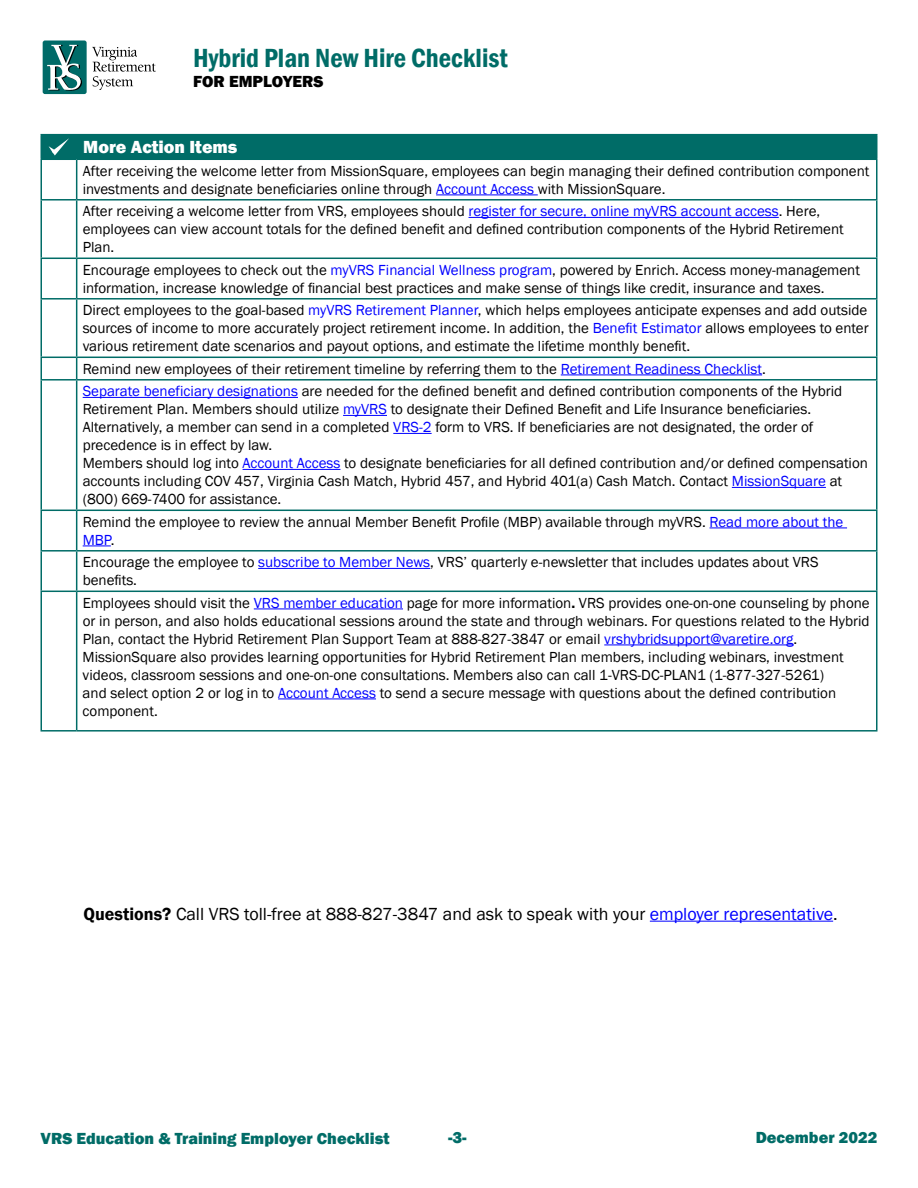
<style>
.page{position:relative;width:918px;height:1188px;background:#fff}
.page>*{position:absolute;margin:0;border:0;box-sizing:border-box;transform-origin:0 0}
.t1{font:600 condensed 27px "Franklin Gothic";color:#006c67}
.t2{font:18px "Franklin Gothic";color:#000}
.t3{font:800 18px "Franklin Gothic";color:#fff}
.t4{font:800 16.5px "Franklin Gothic";color:#006c67}
.t5{font:800 16.5px "Franklin Gothic";color:#000}
.t6{font:15px/18px "Franklin Gothic";color:#000}
.s1{color:#00f}
.s2{font-weight:600}
</style>
<div class="page">
<hr style="left:650px;top:921px;width:183px;height:1px;background:#00f">
<div style="left:43px;top:41px;width:44px;height:53px;background:#006b68;border-radius:2px"></div>
<svg style="left:92px;top:47px;width:64px;height:43px"></svg>
<svg style="left:47px;top:45px;width:35px;height:46px"></svg>
<div style="left:41px;top:135px;width:836px;height:24px;background:#006c67"></div>
<hr style="left:40px;top:135px;width:2px;height:24px;background:#006c67">
<hr style="left:40px;top:134px;width:37px;height:1px;background:#006c67">
<hr style="left:77px;top:134px;width:801px;height:1px;background:#006c67">
<hr style="left:876px;top:135px;width:2px;height:24px;background:#006c67">
<hr style="left:40px;top:160px;width:2px;height:39px;background:#006c67">
<hr style="left:40px;top:201px;width:2px;height:57px;background:#006c67">
<hr style="left:40px;top:259px;width:2px;height:39px;background:#006c67">
<hr style="left:40px;top:300px;width:2px;height:57px;background:#006c67">
<hr style="left:40px;top:358px;width:2px;height:21px;background:#006c67">
<hr style="left:40px;top:381px;width:2px;height:129px;background:#006c67">
<hr style="left:40px;top:511px;width:2px;height:39px;background:#006c67">
<hr style="left:40px;top:552px;width:2px;height:39px;background:#006c67">
<hr style="left:40px;top:592px;width:2px;height:138px;background:#006c67">
<hr style="left:40px;top:159px;width:37px;height:1px;background:#006c67">
<hr style="left:77px;top:159px;width:801px;height:1px;background:#006c67">
<hr style="left:76px;top:160px;width:1px;height:39px;background:#006c67">
<hr style="left:876px;top:160px;width:2px;height:39px;background:#006c67">
<hr style="left:76px;top:201px;width:1px;height:57px;background:#006c67">
<hr style="left:876px;top:201px;width:2px;height:57px;background:#006c67">
<hr style="left:76px;top:259px;width:1px;height:39px;background:#006c67">
<hr style="left:876px;top:259px;width:2px;height:39px;background:#006c67">
<hr style="left:76px;top:300px;width:1px;height:57px;background:#006c67">
<hr style="left:876px;top:300px;width:2px;height:57px;background:#006c67">
<svg style="left:76px;top:358px;width:1px;height:21px"></svg>
<hr style="left:876px;top:358px;width:2px;height:21px;background:#006c67">
<hr style="left:76px;top:381px;width:1px;height:129px;background:#006c67">
<hr style="left:876px;top:381px;width:2px;height:129px;background:#006c67">
<hr style="left:76px;top:511px;width:1px;height:39px;background:#006c67">
<hr style="left:876px;top:511px;width:2px;height:39px;background:#006c67">
<hr style="left:76px;top:552px;width:1px;height:39px;background:#006c67">
<hr style="left:876px;top:552px;width:2px;height:39px;background:#006c67">
<hr style="left:76px;top:592px;width:1px;height:138px;background:#006c67">
<hr style="left:876px;top:592px;width:2px;height:138px;background:#006c67">
<hr style="left:40px;top:199px;width:37px;height:2px;background:#006c67">
<hr style="left:77px;top:199px;width:801px;height:2px;background:#006c67">
<hr style="left:40px;top:258px;width:37px;height:1px;background:#006c67">
<hr style="left:77px;top:258px;width:801px;height:1px;background:#006c67">
<hr style="left:40px;top:298px;width:37px;height:2px;background:#006c67">
<hr style="left:77px;top:298px;width:801px;height:2px;background:#006c67">
<hr style="left:40px;top:357px;width:37px;height:1px;background:#006c67">
<hr style="left:77px;top:357px;width:801px;height:1px;background:#006c67">
<hr style="left:40px;top:379px;width:37px;height:2px;background:#006c67">
<hr style="left:77px;top:379px;width:801px;height:2px;background:#006c67">
<hr style="left:40px;top:510px;width:37px;height:1px;background:#006c67">
<hr style="left:77px;top:510px;width:801px;height:1px;background:#006c67">
<hr style="left:40px;top:550px;width:37px;height:2px;background:#006c67">
<hr style="left:77px;top:550px;width:801px;height:2px;background:#006c67">
<hr style="left:40px;top:591px;width:37px;height:1px;background:#006c67">
<hr style="left:77px;top:591px;width:801px;height:1px;background:#006c67">
<hr style="left:40px;top:730px;width:37px;height:2px;background:#006c67">
<hr style="left:77px;top:730px;width:801px;height:2px;background:#006c67">
<hr style="left:436px;top:195px;width:102px;height:1px;background:#00f">
<hr style="left:469px;top:217px;width:310px;height:1px;background:#00f">
<hr style="left:561px;top:375px;width:201px;height:1px;background:#00f">
<hr style="left:83px;top:397px;width:215px;height:1px;background:#00f">
<hr style="left:343px;top:415px;width:44px;height:1px;background:#00f">
<hr style="left:393px;top:433px;width:39px;height:1px;background:#00f">
<hr style="left:243px;top:469px;width:97px;height:1px;background:#00f">
<hr style="left:732px;top:487px;width:94px;height:1px;background:#00f">
<hr style="left:710px;top:528px;width:137px;height:1px;background:#00f">
<svg style="left:83px;top:546px;width:28px;height:1px"></svg>
<hr style="left:258px;top:568px;width:172px;height:1px;background:#00f">
<hr style="left:254px;top:609px;width:149px;height:1px;background:#00f">
<hr style="left:604px;top:645px;width:190px;height:1px;background:#00f">
<hr style="left:278px;top:699px;width:98px;height:1px;background:#00f">
<svg style="left:49px;top:138px;width:20px;height:18px"></svg>
<h1 class="t1" style="left:193px;top:40px;width:316px">Hybrid Plan New Hire Checklist</h1>
<p class="t5" style="left:193px;top:71px;width:132px">FOR EMPLOYERS</p>
<p class="t3" style="left:83px;top:136px;width:156px">More Action Items</p>
<p class="t6" style="left:83px;top:162px;width:788px">After receiving the welcome letter from MissionSquare, employees can begin managing their defined contribution component investments and designate beneficiaries online through <span class="s1">Account Access</span> with MissionSquare.</p>
<p class="t6" style="left:83px;top:203px;width:763px">After receiving a welcome letter from VRS, employees should <span class="s1">register for secure, online myVRS account access</span>. Here, employees can view account totals for the defined benefit and defined contribution components of the Hybrid Retirement<br>Plan.</p>
<p class="t6" style="left:83px;top:261px;width:779px">Encourage employees to check out the <span class="s1">myVRS Financial Wellness program</span>, powered by Enrich. Access money-management information, increase knowledge of financial best practices and make sense of things like credit, insurance and taxes.</p>
<p class="t6" style="left:83px;top:302px;width:788px;text-align:justify">Direct employees to the goal-based <span class="s1">myVRS Retirement Planner</span>, which helps employees anticipate expenses and add outside sources of income to more accurately project retirement income. In addition, the <span class="s1">Benefit Estimator</span> allows employees to enter various retirement date scenarios and payout options, and estimate the lifetime monthly benefit.</p>
<p class="t6" style="left:83px;top:358px;width:761px;line-height:22.5px">Remind new employees of their retirement timeline by referring them to the <span class="s1">Retirement Readiness Checklist</span>.<br><span class="s1">Separate beneficiary designations</span> are needed for the defined benefit and defined contribution components of the Hybrid</p>
<p class="t6" style="left:83px;top:401px;width:787px">Retirement Plan. Members should utilize <span class="s1">myVRS</span> to designate their Defined Benefit and Life Insurance beneficiaries.<br>Alternatively, a member can send in a completed <span class="s1">VRS-2</span> form to VRS. If beneficiaries are not designated, the order of precedence is in effect by law.<br>Members should log into <span class="s1">Account Access</span> to designate beneficiaries for all defined contribution and/or defined compensation accounts including COV 457, Virginia Cash Match, Hybrid 457, and Hybrid 401(a) Cash Match. Contact <span class="s1">MissionSquare</span> at (800) 669-7400 for assistance.</p>
<p class="t6" style="left:83px;top:513px;width:762px">Remind the employee to review the annual Member Benefit Profile (MBP) available through myVRS. <span class="s1">Read more about the<br>MBP</span>.</p>
<p class="t6" style="left:83px;top:554px;width:737px">Encourage the employee to <span class="s1">subscribe to Member News</span>, VRS’ quarterly e-newsletter that includes updates about VRS benefits.</p>
<p class="t6" style="left:83px;top:594px;width:789px">Employees should visit the <span class="s1">VRS member education</span> page for more information<span class="s2">.</span> VRS provides one-on-one counseling by phone or in person, and also holds educational sessions around the state and through webinars. For questions related to the Hybrid Plan, contact the Hybrid Retirement Plan Support Team at 888-827-3847 or email <span class="s1">vrshybridsupport@varetire.org</span>.<br>MissionSquare also provides learning opportunities for Hybrid Retirement Plan members, including webinars, investment videos, classroom sessions and one-on-one consultations. Members also can call 1-VRS-DC-PLAN1 (1-877-327-5261)<br>and select option 2 or log in to <span class="s1">Account Access</span> to send a secure message with questions about the defined contribution component.</p>
<p class="t2" style="left:84px;top:903px;width:756px"><span class="s2">Questions?</span> Call VRS toll-free at 888-827-3847 and ask to speak with your <span class="s1">employer representative</span>.</p>
<p class="t4" style="left:40px;top:1128px;width:351px">VRS Education &amp; Training Employer Checklist</p>
<p class="t4" style="left:448px;top:1127px;width:20px">-3-</p>
<p class="t4" style="left:756px;top:1127px;width:123px">December 2022</p>
</div>
